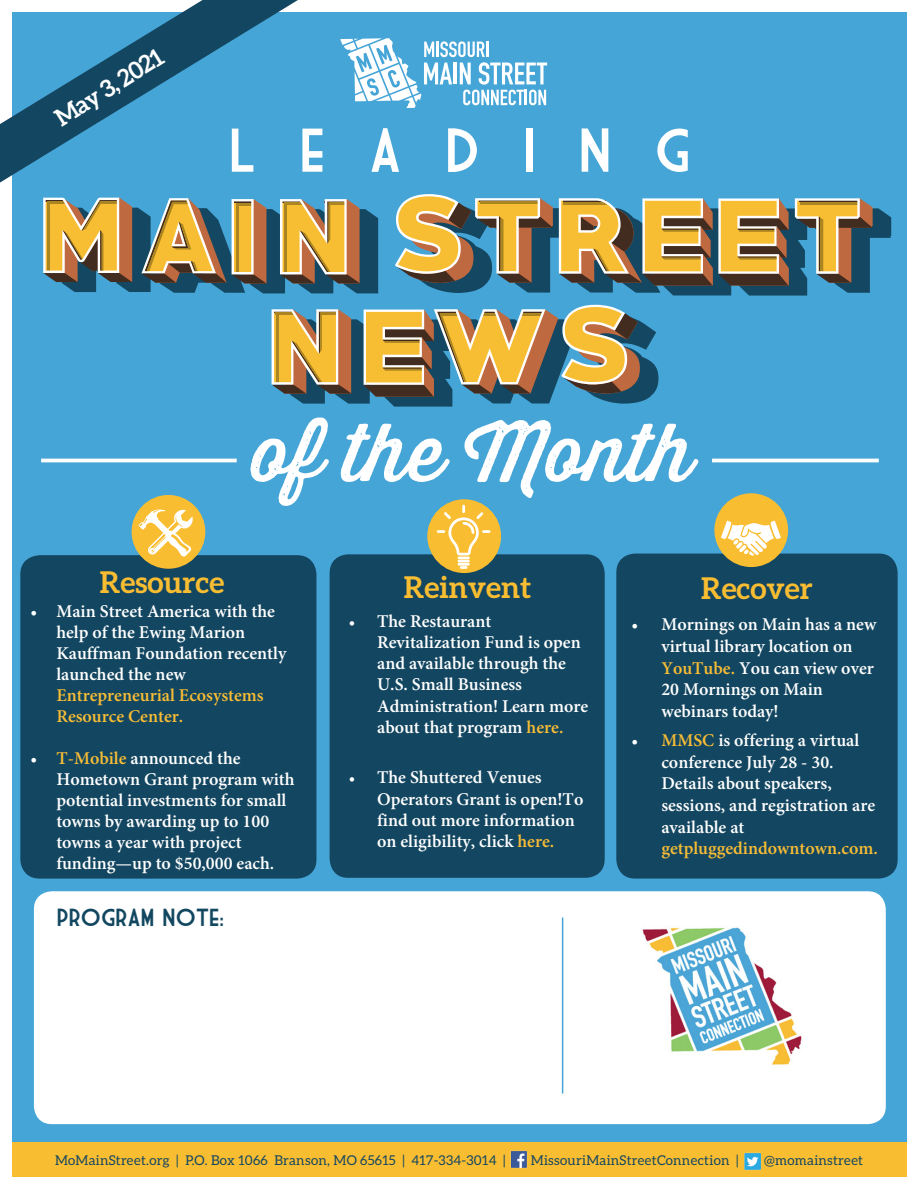
<style>
.page{position:relative;width:918px;height:1188px;background:#fff}
.page>*{position:absolute;margin:0;border:0;box-sizing:border-box;transform-origin:0 0}
.t1{font:79.5px "Thirsty Rough Reg";color:#fff}
.t2{font:60px "Market Deco";letter-spacing:.72em;color:#fff}
.t3{font:700 30px "Aleo";color:#f9bd32}
.t4{font:24px "Market Deco";color:#124760}
.t5{font:700 24px "Aleo";color:#fff}
.t6{font:600 18px/21px "Minion Pro";color:#fff}
.t7{font:600 18px/21px "Minion Pro";color:#f8bd35}
.t8{font:13.5px "Aleo";letter-spacing:.02em;color:#134660}
.s1{font-size:17.25px}
.s2{color:#f8bd35}
.s3{font-size:16.35px}
</style>
<div class="page">
<div style="left:12px;top:12px;width:895px;height:1148px;background:#46a5d7"></div>
<div style="left:20px;top:555px;width:296px;height:324px;background:#134660;border-radius:19px"></div>
<svg style="left:0;top:0;width:298px;height:183px"></svg>
<div style="left:12px;top:1143px;width:895px;height:34px;background:#f9bd32"></div>
<img style="left:510px;top:1150px;width:18px;height:19px">
<img style="left:744px;top:1152px;width:17px;height:19px">
<svg style="left:340px;top:38px;width:207px;height:70px"></svg>
<svg style="left:43px;top:198px;width:336px;height:95px;background:#96906e"></svg>
<svg style="left:395px;top:194px;width:496px;height:102px"></svg>
<svg style="left:272px;top:305px;width:386px;height:102px"></svg>
<hr style="left:41px;top:459px;width:196px;height:3px;background:#fff">
<hr style="left:712px;top:459px;width:167px;height:3px;background:#fff">
<div style="left:132px;top:495px;width:73px;height:74px;background:#f9bd32;border-radius:50%"></div>
<svg style="left:139px;top:509px;width:54px;height:48px"></svg>
<div style="left:330px;top:554px;width:275px;height:324px;background:#134660;border-radius:19px"></div>
<div style="left:616px;top:554px;width:282px;height:325px;background:#134660;border-radius:19px"></div>
<div style="left:427px;top:499px;width:74px;height:74px;background:#f9bd32;border-radius:50%"></div>
<svg style="left:437px;top:505px;width:54px;height:64px"></svg>
<div style="left:714px;top:493px;width:74px;height:74px;background:#f9bd32;border-radius:50%"></div>
<svg style="left:721px;top:521px;width:60px;height:35px"></svg>
<div style="left:34px;top:891px;width:852px;height:233px;background:#fff;border-radius:18px"></div>
<img style="left:642px;top:927px;width:160px;height:138px">
<hr style="left:562px;top:918px;width:1px;height:176px;background:#46a5d7">
<h3 class="t5" style="left:50px;top:108px;width:124px;rotate:-32deg">May 3, 2021</h3>
<p class="t2" style="left:229px;top:124px;width:463px">LEADING</p>
<p class="t1" style="left:251px;top:394px;width:444px">of the Month</p>
<p class="t3" style="left:100px;top:565px;width:126px">Resource</p>
<p class="t6" style="left:56px;top:600px;width:231px;text-indent:-26px"><span class="s1">•</span> Main Street America with the help of the Ewing Marion<br>Kauffman Foundation recently launched the new</p>
<p class="t7" style="left:56px;top:684px;width:209px">Entrepreneurial Ecosystems<br>Resource Center.</p>
<p class="t6" style="left:56px;top:748px;width:240px;text-indent:-26px"><span class="s1">•</span> <span class="s2">T-Mobile</span> announced the<br>Hometown Grant program with potential investments for small towns by awarding up to 100 towns a year with project funding—up to $50,000 each.</p>
<h3 class="t4" style="left:57px;top:907px;width:169px">PROGRAM NOTE:</h3>
<p class="t3" style="left:404px;top:570px;width:129px">Reinvent</p>
<p class="t3" style="left:701px;top:570px;width:113px">Recover</p>
<p class="t6" style="left:377px;top:610px;width:213px;text-indent:-28px"><span class="s3">•</span> The Restaurant<br>Revitalization Fund is open and available through the<br>U.S. Small Business<br>Administration! Learn more about that program <span class="s2">here.</span></p>
<p class="t6" style="left:377px;top:767px;width:208px;text-indent:-28px"><span class="s3">•</span> The Shuttered Venues<br>Operators Grant is open!To find out more information on eligibility, click <span class="s2">here.</span></p>
<p class="t6" style="left:661px;top:614px;width:217px;line-height:21.6px;text-indent:-30px"><span class="s1">•</span> Mornings on Main has a new virtual library location on<br><span class="s2">YouTube.</span> You can view over<br>20 Mornings on Main webinars today!</p>
<p class="t6" style="left:661px;top:730px;width:215px;line-height:21.6px;text-indent:-30px"><span class="s1">•</span> <span class="s2">MMSC</span> is offering a virtual conference July 28 - 30.<br>Details about speakers, sessions, and registration are available at</p>
<p class="t7" style="left:661px;top:838px;width:218px">getpluggedindowntown.com.</p>
<p class="t8" style="left:55px;top:1153px;width:452px">MoMainStreet.org | P.O. Box 1066 Branson, MO 65615 | 417-334-3014 |</p>
<p class="t8" style="left:531px;top:1153px;width:209px">MissouriMainStreetConnection |</p>
<p class="t8" style="left:764px;top:1153px;width:100px">@momainstreet</p>
</div>
